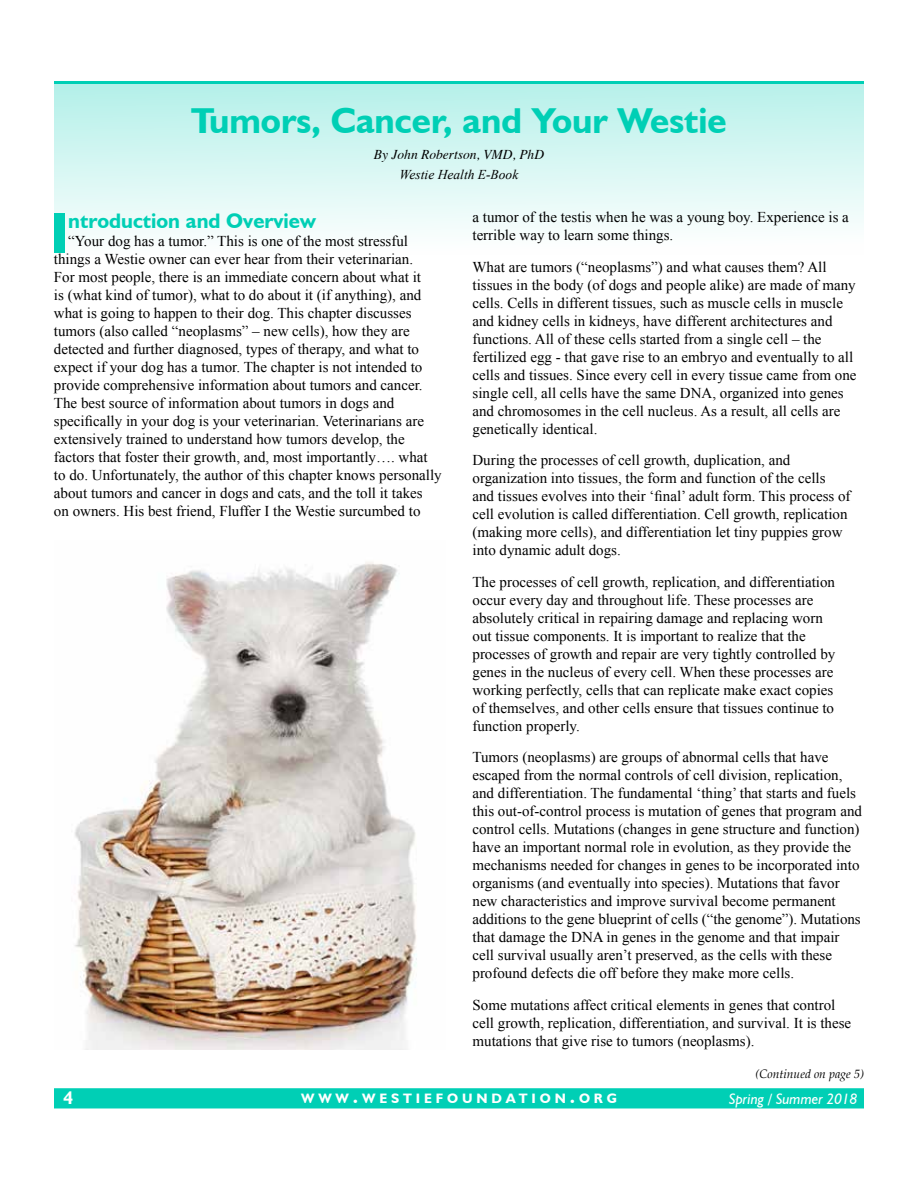
<style>
.page{position:relative;width:918px;height:1188px;background:#fff}
.page>*{position:absolute;margin:0;border:0;box-sizing:border-box;transform-origin:0 0}
.t1{font:700 57.9px "Humanist 521 BT";color:#00cfb5}
.t2{font:700 36px "Humanist 521 BT";color:#00cfb5}
.t3{font:700 21px "Humanist 521 BT";color:#00cfb5}
.t4{font:700 18px "Humanist 521 BT";color:#fff}
.t5{font:15px/18px "Times New Roman";color:#000}
.t6{font:italic 15px "Humanist 521 BT";color:#fff}
.t7{font:700 13.65px "Humanist 521 BT";letter-spacing:.285em;color:#fff}
.t8{font:italic 13.5px "Times";color:#000}
.t9{font:italic 13.5px "Times New Roman";color:#000}
.t10{font:italic 12px "Palatino";color:#000}
.s1{font-size:19.5px}
</style>
<div class="page">
<div style="left:54px;top:1088px;width:810px;height:20px;background:#00cfb5;border:2px solid #00cfb5"></div>
<div style="left:54px;top:81px;width:810px;height:173px;background:linear-gradient(to bottom,#b4f0e9,#fff)"></div>
<hr style="left:54px;top:81px;width:810px;height:3px;background:#00cfb5">
<img style="left:74px;top:562px;width:343px;height:487px">
<h2 class="t2" style="left:191px;top:99px;width:537px">Tumors, Cancer, and Your Westie</h2>
<p class="t8" style="left:374px;top:143px;width:172px">By John Robertson, VMD, PhD</p>
<p class="t9" style="left:400px;top:165px;width:120px">Westie Health E-Book</p>
<h1 class="t1" style="left:50px;top:197px;width:20px">I</h1>
<h3 class="t3" style="left:68px;top:207px;width:249px">ntroduction and Overview</h3>
<p class="t5" style="left:54px;top:231px;width:389px;text-indent:14px">“Your dog has a tumor.” This is one of the most stressful things a Westie owner can ever hear from their veterinarian.<br>For most people, there is an immediate concern about what it<br>is (what kind of tumor), what to do about it (if anything), and what is going to happen to their dog. This chapter discusses tumors (also called “neoplasms” – new cells), how they are detected and further diagnosed, types of therapy, and what to expect if your dog has a tumor. The chapter is not intended to provide comprehensive information about tumors and cancer.<br>The best source of information about tumors in dogs and specifically in your dog is your veterinarian. Veterinarians are extensively trained to understand how tumors develop, the factors that foster their growth, and, most importantly…. what to do. Unfortunately, the author of this chapter knows personally about tumors and cancer in dogs and cats, and the toll it takes<br>on owners. His best friend, Fluffer I the Westie surcumbed to</p>
<p class="t5" style="left:472px;top:208px;width:378px">a tumor of the testis when he was a young boy. Experience is a terrible way to learn some things.</p>
<p class="t5" style="left:472px;top:257px;width:386px">What are tumors (“neoplasms”) and what causes them? All tissues in the body (of dogs and people alike) are made of many cells. Cells in different tissues, such as muscle cells in muscle and kidney cells in kidneys, have different architectures and functions. All of these cells started from a single cell – the fertilized egg - that gave rise to an embryo and eventually to all cells and tissues. Since every cell in every tissue came from one single cell, all cells have the same DNA, organized into genes and chromosomes in the cell nucleus. As a result, all cells are genetically identical.</p>
<p class="t5" style="left:472px;top:451px;width:380px">During the processes of cell growth, duplication, and organization into tissues, the form and function of the cells and tissues evolves into their ‘final’ adult form. This process of cell evolution is called differentiation. Cell growth, replication (making more cells), and differentiation let tiny puppies grow into dynamic adult dogs.</p>
<p class="t5" style="left:472px;top:572px;width:364px">The processes of cell growth, replication, and differentiation occur every day and throughout life. These processes are absolutely critical in repairing damage and replacing worn out tissue components. It is important to realize that the processes of growth and repair are very tightly controlled by genes in the nucleus of every cell. When these processes are working perfectly, cells that can replicate make exact copies of themselves, and other cells ensure that tissues continue to function properly.</p>
<p class="t5" style="left:472px;top:748px;width:391px">Tumors (neoplasms) are groups of abnormal cells that have escaped from the normal controls of cell division, replication, and differentiation. The fundamental ‘thing’ that starts and fuels this out-of-control process is mutation of genes that program and control cells. Mutations (changes in gene structure and function) have an important normal role in evolution, as they provide the mechanisms needed for changes in genes to be incorporated into organisms (and eventually into species). Mutations that favor new characteristics and improve survival become permanent additions to the gene blueprint of cells (“the genome”). Mutations that damage the DNA in genes in the genome and that impair cell survival usually aren’t preserved, as the cells with these profound defects die off before they make more cells.</p>
<p class="t5" style="left:472px;top:995px;width:380px">Some mutations affect critical elements in genes that control cell growth, replication, differentiation, and survival. It is these mutations that give rise to tumors (neoplasms).</p>
<p class="t10" style="left:756px;top:1067px;width:110px">(Continued on page 5)</p>
<p class="t4" style="left:64px;top:1087px;width:11px">4</p>
<p class="t7" style="left:301px;top:1090px;width:317px">WWW<span class="s1">.</span>WESTIEFOUNDATION<span class="s1">.</span>ORG</p>
<p class="t6" style="left:729px;top:1090px;width:129px">Spring / Summer 2018</p>
</div>
